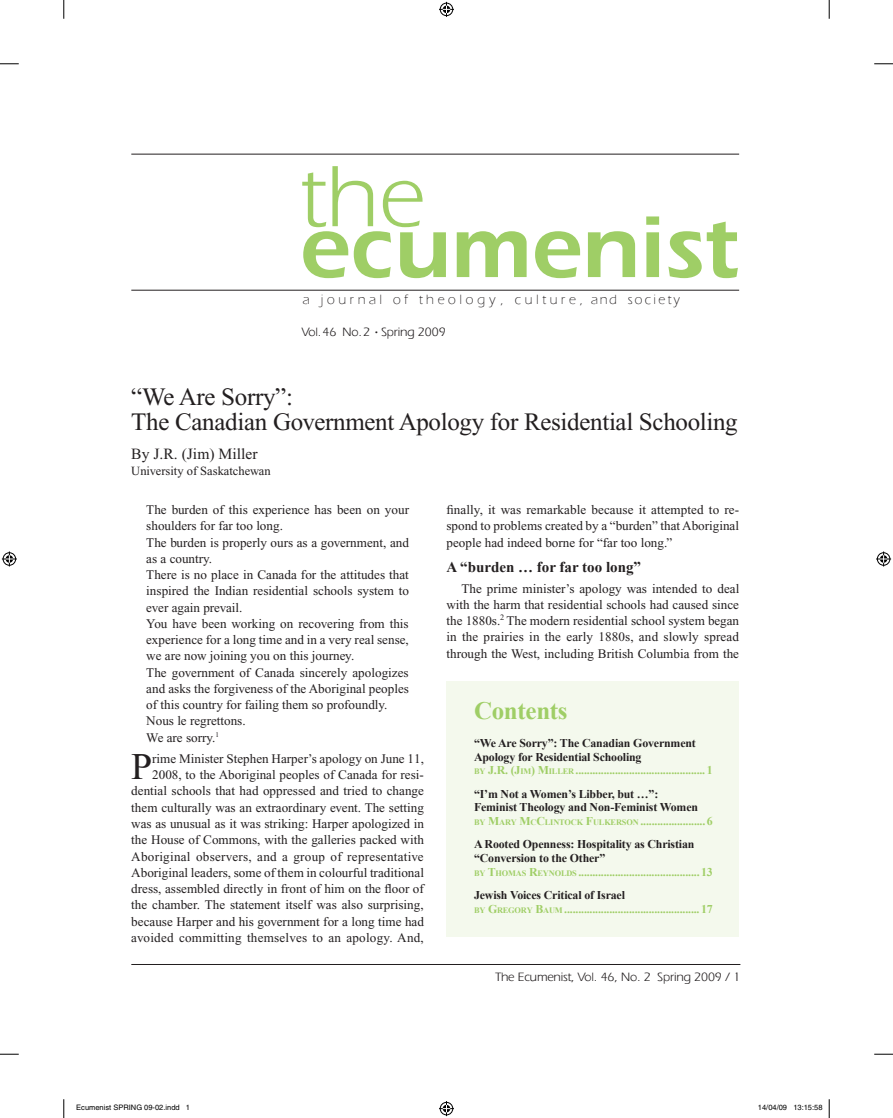
<style>
.page{position:relative;width:893px;height:1118px;background:#fff}
.page>*{position:absolute;margin:0;border:0;box-sizing:border-box;transform-origin:0 0}
.Normal_1er_Paragr{font:37.62px "Times New Roman";color:#231f20}
._1t{font:25px/25px "Times New Roman";letter-spacing:-.015em;color:#231f20}
.TOC_H1{font:700 25px "Times New Roman";letter-spacing:-.015em;color:#9fce66}
.Auteur_début_texte{font:15.62px "Times New Roman";color:#231f20}
._2t{font:700 15px "Times New Roman";color:#231f20}
.Normal_1er_Paragr-2{font:300 13.75px "Ergoe";letter-spacing:.265em;color:#231f20}
.Normal_1er_Paragr-3{font:13.12px/16.2px "Times New Roman";color:#231f20;text-align:justify}
.Citation{font:13.12px/16.2px "Times New Roman";color:#231f20;text-align:justify}
.t1{font:12.5px "Ergoe";letter-spacing:-.015em;color:#231f20}
.Auteur_suite{font:12.5px "Times New Roman";color:#231f20}
.TOC_Titre{font:700 11.88px/13.8px "Times New Roman";letter-spacing:-.015em;color:#231f20}
.TOC_Titre-2{font:700 11.88px/13.8px "Times New Roman";color:#9fce66}
.t2{font:7.5px "Helvetica";color:#000}
.s1{font-size:8.38px;color:#9fce66}
.s2{color:#9fce66}
.s3{color:#231f20}
.s4{font-size:8.38px}
</style>
<div class="page">
<hr style="left:131px;top:964px;width:609px;height:1px;background:#231f20">
<div style="left:446px;top:681px;width:293px;height:256px;background:#f4f9ed"></div>
<hr style="left:131px;top:154px;width:608px;height:1px;background:#231f20">
<hr style="left:131px;top:290px;width:608px;height:1px;background:#231f20">
<svg style="left:302px;top:166px;width:144px;height:112px"></svg>
<svg style="left:456px;top:231px;width:70px;height:46px"></svg>
<svg style="left:535px;top:231px;width:45px;height:47px"></svg>
<svg style="left:588px;top:231px;width:47px;height:46px"></svg>
<svg style="left:646px;top:216px;width:13px;height:61px"></svg>
<svg style="left:668px;top:222px;width:69px;height:56px"></svg>
<svg style="left:0;top:63px;width:19px;height:2px"></svg>
<svg style="left:874px;top:63px;width:18px;height:2px"></svg>
<svg style="left:0;top:1053px;width:19px;height:2px"></svg>
<svg style="left:874px;top:1053px;width:18px;height:2px"></svg>
<svg style="left:63px;top:0;width:2px;height:19px"></svg>
<svg style="left:63px;top:1099px;width:2px;height:19px"></svg>
<svg style="left:828px;top:0;width:2px;height:19px"></svg>
<svg style="left:828px;top:1099px;width:2px;height:19px"></svg>
<svg style="left:439px;top:2px;width:15px;height:15px"></svg>
<svg style="left:439px;top:1101px;width:15px;height:15px"></svg>
<svg style="left:2px;top:551px;width:15px;height:15px"></svg>
<svg style="left:876px;top:551px;width:15px;height:15px"></svg>
<p class="Normal_1er_Paragr-2" style="left:303px;top:292px;width:378px">a journal of theology, culture, and society</p>
<p class="t1" style="left:301px;top:325px;width:146px">Vol.46 No.2 • Spring 2009</p>
<p class="_1t" style="left:131px;top:384px;width:608px">“We Are Sorry”:<br>The Canadian Government Apology for Residential Schooling</p>
<p class="Auteur_début_texte" style="left:131px;top:445px;width:128px">By J.R. (Jim) Miller</p>
<p class="Auteur_suite" style="left:131px;top:464px;width:141px">University of Saskatchewan</p>
<p class="Normal_1er_Paragr-3" style="left:446px;top:501px;width:294px">finally, it was remarkable because it attempted to re&shy;spond to problems created by a “burden” that Aboriginal people had indeed borne for “far too long.”</p>
<p class="_2t" style="left:446px;top:556px;width:196px">A “burden … for far too long”</p>
<p class="Normal_1er_Paragr-3" style="left:446px;top:580px;width:294px;text-indent:15px">The prime minister’s apology was intended to deal with the harm that residential schools had caused since the 1880s.<sup>2</sup> The modern residential school system began in the prairies in the early 1880s, and slowly spread through the West, including British Columbia from the</p>
<p class="Citation" style="left:146px;top:501px;width:264px">The burden of this experience has been on your shoulders for far too long.</p>
<p class="Citation" style="left:146px;top:534px;width:264px">The burden is properly ours as a government, and as a country.</p>
<p class="Citation" style="left:146px;top:566px;width:264px">There is no place in Canada for the attitudes that inspired the Indian residential schools system to ever again prevail.</p>
<p class="Citation" style="left:146px;top:615px;width:264px">You have been working on recovering from this experience for a long time and in a very real sense, we are now joining you on this journey.</p>
<p class="Citation" style="left:146px;top:664px;width:264px">The government of Canada sincerely apologizes and asks the forgiveness of the Aboriginal peoples of this country for failing them so profoundly.</p>
<p class="Citation" style="left:146px;top:713px;width:101px">Nous le regrettons.</p>
<p class="Citation" style="left:146px;top:729px;width:74px">We are sorry.<sup>1</sup></p>
<p class="Normal_1er_Paragr" style="left:131px;top:746px;width:22px">P</p>
<p class="TOC_H1" style="left:474px;top:693px;width:95px">Contents</p>
<p class="TOC_Titre" style="left:474px;top:735px;width:240px">“We Are Sorry”: The Canadian Government<br>Apology for Residential Schooling<br><span class="s1">BY</span> <span class="s2">J.R. (J</span><span class="s1">IM</span><span class="s2">) M</span><span class="s1">ILLER</span> <span class="s2">.............................................. 1</span></p>
<p class="TOC_Titre" style="left:474px;top:786px;width:240px">“I’m Not a Women’s Libber, but …”:<br>Feminist Theology and Non-Feminist Women<br><span class="s1">BY</span> <span class="s2">M</span><span class="s1">ARY</span> <span class="s2">M</span><span class="s1">C</span><span class="s2">C</span><span class="s1">LINTOCK</span> <span class="s2">F</span><span class="s1">ULKERSON</span> <span class="s2">....................... 6</span></p>
<p class="TOC_Titre" style="left:474px;top:837px;width:240px">A Rooted Openness: Hospitality as Christian “Conversion to the Other”<br><span class="s1">BY</span> <span class="s2">T</span><span class="s1">HOMAS</span> <span class="s2">R</span><span class="s1">EYNOLDS</span> <span class="s2">........................................... 13</span></p>
<p class="TOC_Titre-2" style="left:474px;top:888px;width:240px"><span class="s3">Jewish Voices Critical of Israel<br></span><span class="s4">BY</span> G<span class="s4">REGORY</span> B<span class="s4">AUM</span> ................................................ 17</p>
<p class="Normal_1er_Paragr-3" style="left:131px;top:750px;width:294px;text-align:right">rime Minister Stephen Harper’s apology on June 11, 2008, to the Aboriginal peoples of Canada for resi&shy;dential schools that had oppressed and tried to change them culturally was an extraordinary event. The setting was as unusual as it was striking: Harper apologized in the House of Commons, with the galleries packed with Aboriginal observers, and a group of representative Aboriginal leaders, some of them in colourful traditional dress, assembled directly in front of him on the floor of the chamber. The statement itself was also surprising, because Harper and his government for a long time had avoided committing themselves to an apology. And,</p>
<p class="t1" style="left:495px;top:970px;width:246px">The Ecumenist, Vol. 46, No. 2 Spring 2009 / 1</p>
<p class="t2" style="left:76px;top:1103px;width:115px">Ecumenist SPRING 09-02.indd 1</p>
<p class="t2" style="left:758px;top:1103px;width:66px">14/04/09 13:15:58</p>
</div>
